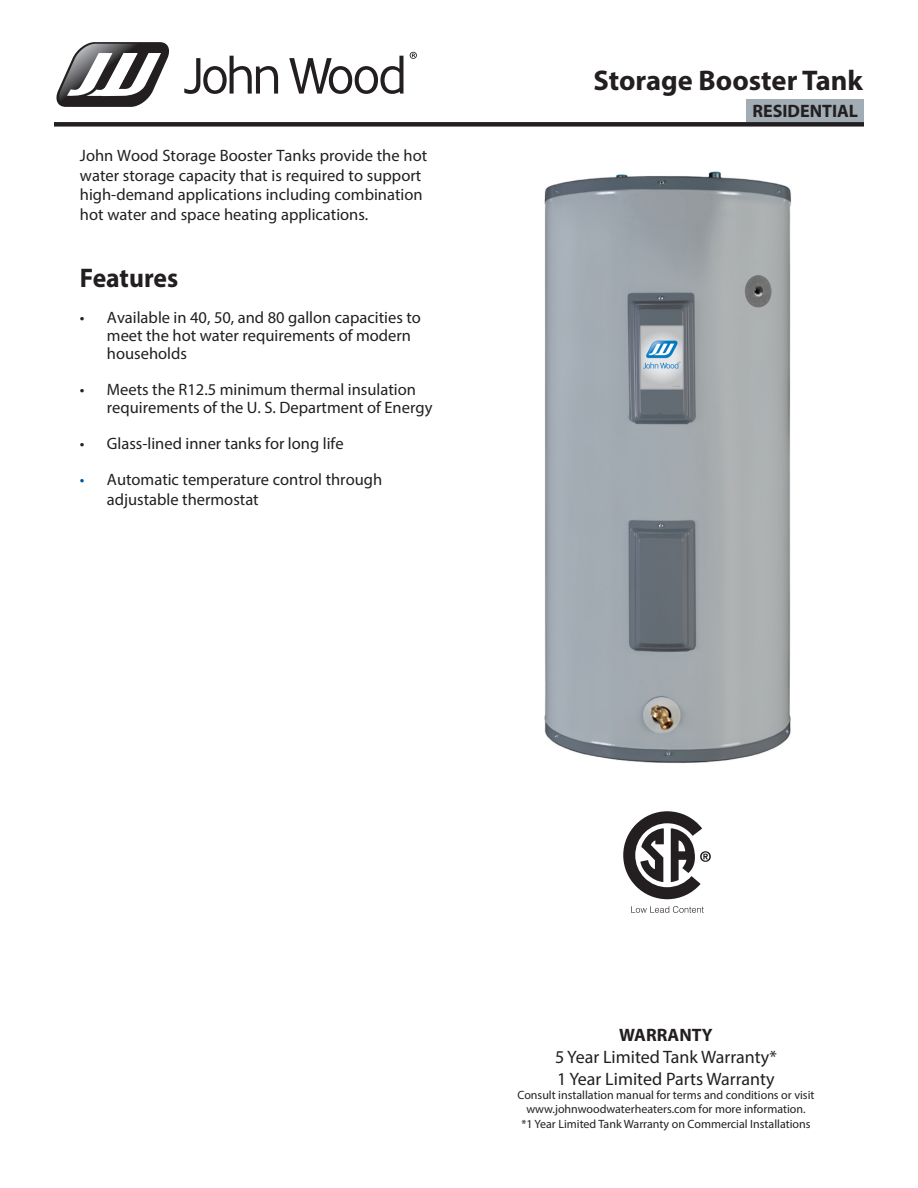
<style>
.page{position:relative;width:918px;height:1188px;background:#fff}
.page>*{position:absolute;margin:0;border:0;box-sizing:border-box;transform-origin:0 0}
.t1{font:700 28.5px "Myriad Pro";color:#231f20}
.t2{font:700 27px "Myriad Pro";color:#231f20;scale:.95 1}
.t3{font:18px "Myriad Pro";color:#231f20}
.t4{font:700 18px "Myriad Pro";color:#231f20}
.t5{font:16.5px/19.8px "Myriad Pro";color:#231f20}
.t6{font:12px/14.4px "Myriad Pro";color:#231f20;text-align:center}
.s1{color:#015698}
</style>
<div class="page">
<div style="left:54px;top:122px;width:810px;height:5px;background:#231f20"></div>
<div style="left:747px;top:99px;width:117px;height:23px;background:#a1acb4"></div>
<svg style="left:184px;top:56px;width:94px;height:38px"></svg>
<svg style="left:289px;top:56px;width:114px;height:38px"></svg>
<svg style="left:410px;top:52px;width:7px;height:7px"></svg>
<svg style="left:56px;top:42px;width:114px;height:65px"></svg>
<img style="left:544px;top:171px;width:248px;height:593px">
<svg style="left:623px;top:811px;width:88px;height:88px"></svg>
<svg style="left:631px;top:906px;width:73px;height:7px"></svg>
<p class="t5" style="left:80px;top:145px;width:349px">John Wood Storage Booster Tanks provide the hot water storage capacity that is required to support high-demand applications including combination hot water and space heating applications.</p>
<p class="t2" style="left:80px;top:261px;width:105px">Features</p>
<p class="t5" style="left:107px;top:309px;width:316px;line-height:18px;text-indent:-27px">• Available in 40, 50, and 80 gallon capacities to meet the hot water requirements of modern households</p>
<p class="t5" style="left:107px;top:381px;width:327px;line-height:18px;text-indent:-27px">• Meets the R12.5 minimum thermal insulation requirements of the U. S. Department of Energy</p>
<p class="t5" style="left:80px;top:434px;width:265px">• Glass-lined inner tanks for long life</p>
<p class="t5" style="left:107px;top:470px;width:277px;text-indent:-27px"><span class="s1">•</span> Automatic temperature control through adjustable thermostat</p>
<p class="t1" style="left:594px;top:62px;width:271px">Storage Booster Tank</p>
<p class="t4" style="left:752px;top:99px;width:107px">RESIDENTIAL</p>
<p class="t4" style="left:619px;top:1024px;width:95px">WARRANTY</p>
<p class="t3" style="left:555px;top:1046px;width:223px">5 Year Limited Tank Warranty*</p>
<p class="t3" style="left:557px;top:1067px;width:219px">1 Year Limited Parts Warranty</p>
<p class="t6" style="left:518px;top:1088px;width:298px">Consult installation manual for terms and conditions or visit www.johnwoodwaterheaters.com for more information.</p>
<p class="t6" style="left:521px;top:1116px;width:291px">*1 Year Limited Tank Warranty on Commercial Installations</p>
</div>
